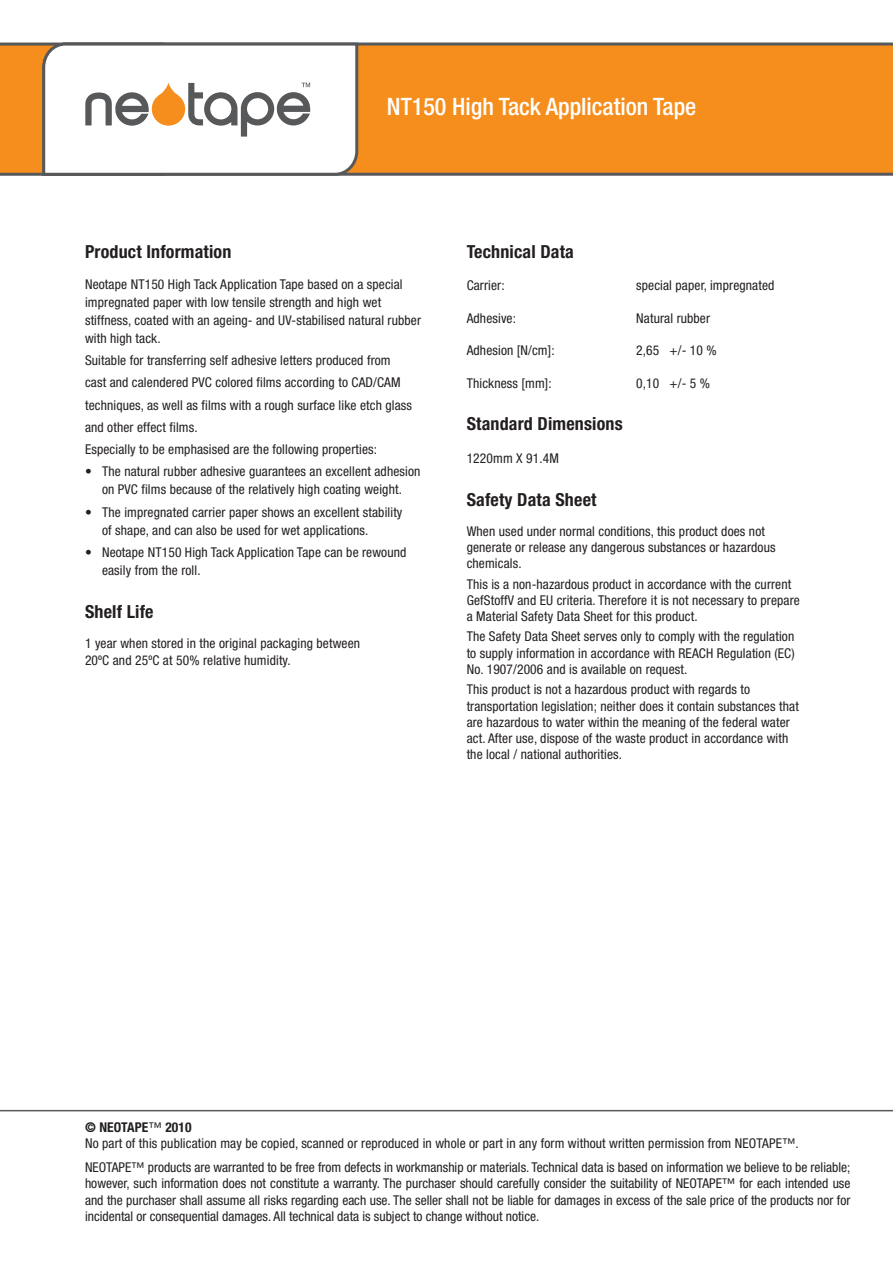
<style>
.page{position:relative;width:893px;height:1263px;background:#fff}
.page>*{position:absolute;margin:0;border:0;box-sizing:border-box;transform-origin:0 0}
.t1{font:500 condensed 24px "Helvetica Neue";color:#fff}
.t2{font:700 condensed 18px "Helvetica Neue";letter-spacing:.01em;color:#231f20}
.t3{font:condensed 13.5px/16.2px "Helvetica Neue";letter-spacing:.01em;color:#231f20}
.t4{font:700 condensed 13.5px "Helvetica Neue";letter-spacing:.01em;color:#231f20}
.s1{font-weight:400}
</style>
<div class="page">
<div style="left:360px;top:42px;width:533px;height:134px;background:#f68e1e"></div>
<svg style="left:0;top:42px;width:360px;height:134px"></svg>
<hr style="left:0;top:1110px;width:893px;height:1px;background:#57585a">
<p class="t1" style="left:387px;top:93px;width:311px">NT150 High Tack Application Tape</p>
<p class="t2" style="left:85px;top:241px;width:148px">Product Information</p>
<p class="t3" style="left:85px;top:275px;width:337px;line-height:18px">Neotape NT150 High Tack Application Tape based on a special impregnated paper with low tensile strength and high wet stiffness, coated with an ageing- and UV-stabilised natural rubber with high tack.</p>
<p class="t3" style="left:85px;top:352px;width:307px">Suitable for transferring self adhesive letters produced from</p>
<p class="t3" style="left:85px;top:374px;width:317px">cast and calendered PVC colored films according to CAD/CAM</p>
<p class="t3" style="left:85px;top:397px;width:328px">techniques, as well as films with a rough surface like etch glass</p>
<p class="t3" style="left:85px;top:419px;width:114px">and other effect films.</p>
<p class="t3" style="left:85px;top:441px;width:293px">Especially to be emphasised are the following properties:</p>
<p class="t3" style="left:85px;top:462px;width:337px;line-height:18px;text-align:center">• The natural rubber adhesive guarantees an excellent adhesion on PVC films because of the relatively high coating weight.</p>
<p class="t3" style="left:102px;top:503px;width:302px;line-height:18px;text-indent:-17px">• The impregnated carrier paper shows an excellent stability of shape, and can also be used for wet applications.</p>
<p class="t3" style="left:102px;top:543px;width:306px;line-height:18px;text-indent:-17px">• Neotape NT150 High Tack Application Tape can be rewound easily from the roll.</p>
<p class="t2" style="left:85px;top:600px;width:70px">Shelf Life</p>
<p class="t3" style="left:85px;top:634px;width:277px;line-height:17.2px">1 year when stored in the original packaging between<br>20ºC and 25ºC at 50% relative humidity.</p>
<p class="t2" style="left:467px;top:241px;width:109px">Technical Data</p>
<p class="t3" style="left:467px;top:277px;width:39px">Carrier:</p>
<p class="t3" style="left:636px;top:277px;width:140px">special paper, impregnated</p>
<p class="t3" style="left:467px;top:310px;width:51px">Adhesive:</p>
<p class="t3" style="left:636px;top:310px;width:75px">Natural rubber</p>
<p class="t3" style="left:467px;top:342px;width:89px">Adhesion [N/cm]:</p>
<p class="t3" style="left:636px;top:342px;width:82px">2,65 +/- 10 %</p>
<p class="t3" style="left:467px;top:375px;width:87px">Thickness [mm]:</p>
<p class="t3" style="left:636px;top:375px;width:75px">0,10 +/- 5 %</p>
<p class="t2" style="left:467px;top:413px;width:158px">Standard Dimensions</p>
<p class="t3" style="left:467px;top:450px;width:94px">1220mm X 91.4M</p>
<p class="t2" style="left:467px;top:488px;width:131px">Safety Data Sheet</p>
<p class="t3" style="left:467px;top:523px;width:310px">When used under normal conditions, this product does not generate or release any dangerous substances or hazardous chemicals.</p>
<p class="t3" style="left:467px;top:576px;width:335px">This is a non-hazardous product in accordance with the current<br>GefStoffV and EU criteria. Therefore it is not necessary to prepare a Material Safety Data Sheet for this product.</p>
<p class="t3" style="left:467px;top:628px;width:329px;text-align:justify">The Safety Data Sheet serves only to comply with the regulation to supply information in accordance with REACH Regulation (EC)<br>No. 1907/2006 and is available on request.</p>
<p class="t3" style="left:467px;top:681px;width:334px">This product is not a hazardous product with regards to transportation legislation; neither does it contain substances that are hazardous to water within the meaning of the federal water act. After use, dispose of the waste product in accordance with the local / national authorities.</p>
<p class="t4" style="left:85px;top:1119px;width:108px">© NEOTAPE<span class="s1">™</span> 2010</p>
<p class="t3" style="left:85px;top:1135px;width:715px">No part of this publication may be copied, scanned or reproduced in whole or part in any form without written permission from NEOTAPE™.</p>
<p class="t3" style="left:85px;top:1159px;width:767px;text-align:justify">NEOTAPE™ products are warranted to be free from defects in workmanship or materials. Technical data is based on information we believe to be reliable; however, such information does not constitute a warranty. The purchaser should carefully consider the suitability of NEOTAPE™ for each intended use and the purchaser shall assume all risks regarding each use. The seller shall not be liable for damages in excess of the sale price of the products nor for incidental or consequential damages. All technical data is subject to change without notice.</p>
</div>
